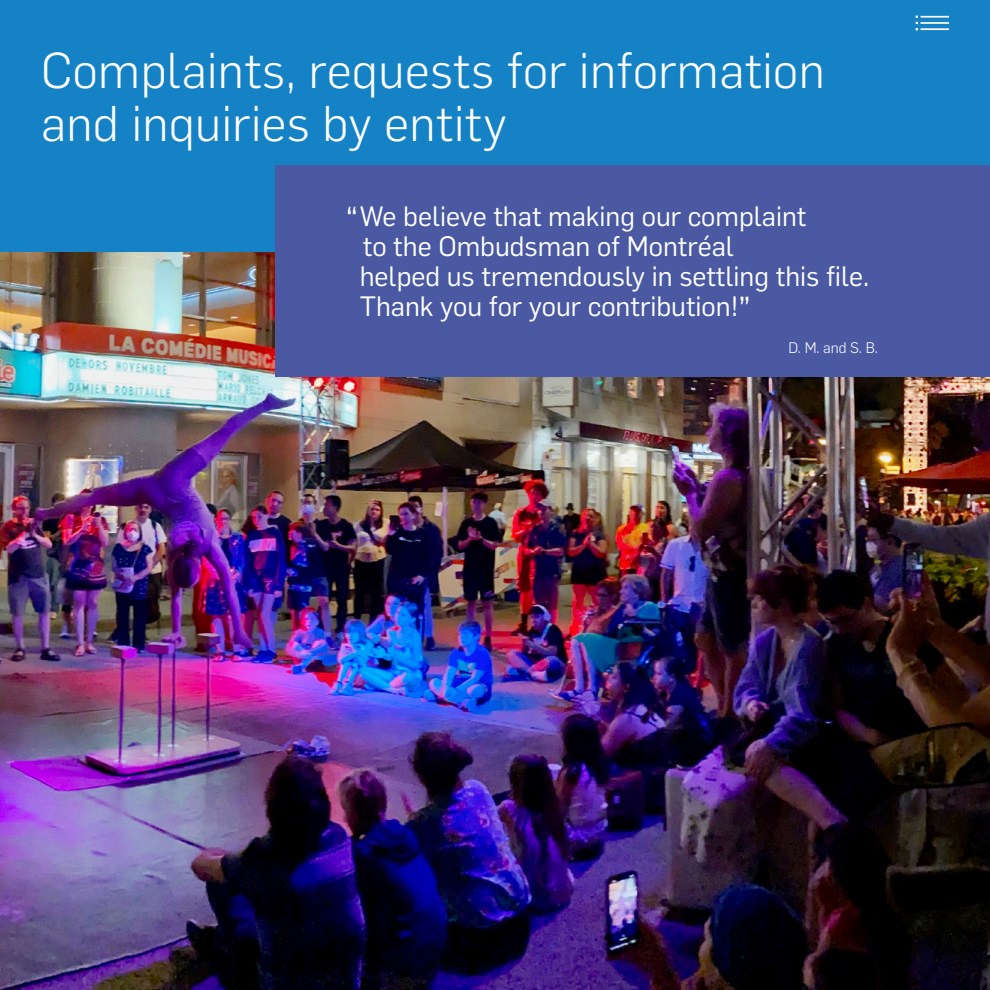
<style>
.page{position:relative;width:990px;height:990px;background:#fff}
.page>*{position:absolute;margin:0;border:0;box-sizing:border-box;transform-origin:0 0}
.GR_TITRE{font:300 49.25px/52.8px "Flama";letter-spacing:.01em;color:#fff}
.t1{font:27.5px/30px "Flama";color:#fff}
.TEXT_Flama{font:300 15px "Flama";color:#fff}
.s1{font-size:32.5px}
</style>
<div class="page">
<div style="left:0;top:0;width:990px;height:252px;background:#1582c5"></div>
<img style="left:0;top:252px;width:990px;height:738px">
<hr style="left:921px;top:28px;width:28px;height:2px;background:#fff">
<hr style="left:921px;top:22px;width:28px;height:2px;background:#fff">
<hr style="left:921px;top:16px;width:28px;height:2px;background:#fff">
<svg style="left:916px;top:16px;width:2px;height:14px"></svg>
<div style="left:275px;top:165px;width:715px;height:212px;background:#4a59a2"></div>
<p class="GR_TITRE" style="left:41px;top:42px;width:785px">Complaints, requests for information and inquiries by entity</p>
<p class="t1" style="left:363px;top:200px;width:445px;text-indent:-17px"><span class="s1">“</span>We believe that making our complaint to the Ombudsman of Montréal</p>
<p class="t1" style="left:360px;top:260px;width:511px">helped us tremendously in settling this file.</p>
<p class="t1" style="left:360px;top:290px;width:393px">Thank you for your contribution!<span class="s1">”</span></p>
<p class="TEXT_Flama" style="left:788px;top:338px;width:91px">D. M. and S. B.</p>
</div>
